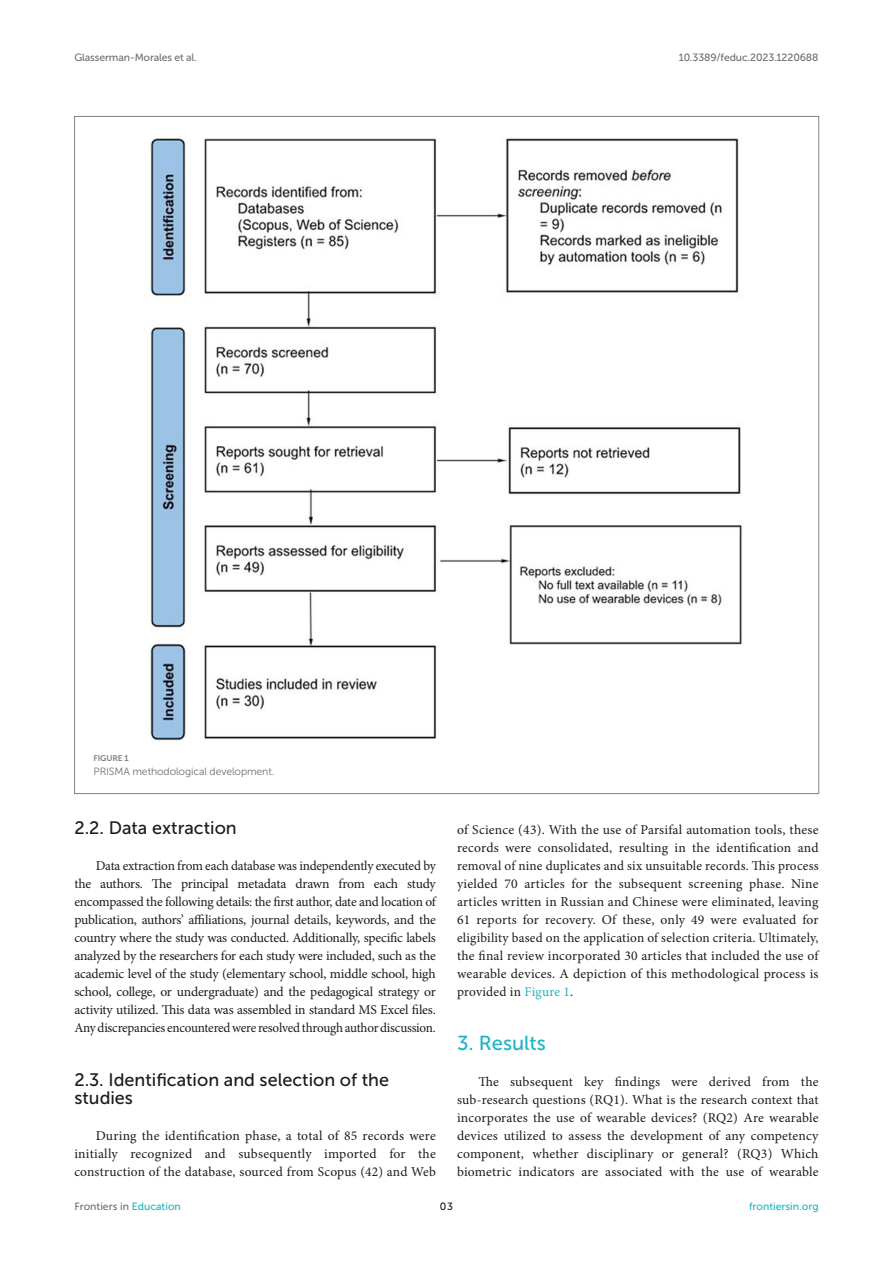
<style>
.page{position:relative;width:893px;height:1263px;background:#fff}
.page>*{position:absolute;margin:0;border:0;box-sizing:border-box;transform-origin:0 0}
.HEAD_1{font:20.25px "Museo Sans 500";color:#1db5c3}
.HEAD_2{font:18px/18px "Museo Sans 500";color:#1b1c1b}
.TEXT_FLUSH{font:13.5px/18px "Minion Pro";letter-spacing:.01em;color:#1b1c1b;text-align:justify}
.t1{font:10.5px "Museo Sans 500";letter-spacing:-.015em;color:#706f70}
.FIG_LEG{font:10.5px "Museo Sans 300";letter-spacing:-.01em;color:#706f70}
.t2{font:10.5px "Museo Sans 500";color:#1db5c3}
.t3{font:10.5px "Museo Sans 500";color:#1b1c1b}
.FIG_HD{font:8.25px "Museo Sans 700";letter-spacing:-.01em;color:#7e7f7f}
.s1{color:#1db5c3}
</style>
<div class="page">
<img style="left:150px;top:138px;width:592px;height:603px">
<p class="t1" style="left:74px;top:51px;width:124px">Glasserman-Morales et al.</p>
<p class="t1" style="left:679px;top:51px;width:141px">10.3389/feduc.2023.1220688</p>
<p class="FIG_HD" style="left:94px;top:754px;width:37px">FIGURE 1</p>
<p class="FIG_LEG" style="left:94px;top:765px;width:182px">PRISMA methodological development.</p>
<p class="HEAD_2" style="left:74px;top:819px;width:164px">2.2. Data extraction</p>
<p class="TEXT_FLUSH" style="left:74px;top:857px;width:363px;text-indent:21px">Data extraction from each database was independently executed by the authors. The principal metadata drawn from each study encompassed the following details: the first author, date and location of publication, authors’ affiliations, journal details, keywords, and the country where the study was conducted. Additionally, specific labels analyzed by the researchers for each study were included, such as the academic level of the study (elementary school, middle school, high school, college, or undergraduate) and the pedagogical strategy or activity utilized. This data was assembled in standard MS Excel files.<br>Any discrepancies encountered were resolved through author discussion.</p>
<p class="HEAD_2" style="left:74px;top:1071px;width:316px">2.3. Identification and selection of the studies</p>
<p class="TEXT_FLUSH" style="left:74px;top:1127px;width:363px;text-indent:21px">During the identification phase, a total of 85 records were initially recognized and subsequently imported for the construction of the database, sourced from Scopus (42) and Web</p>
<p class="TEXT_FLUSH" style="left:457px;top:821px;width:363px">of Science (43). With the use of Parsifal automation tools, these records were consolidated, resulting in the identification and removal of nine duplicates and six unsuitable records. This process yielded 70 articles for the subsequent screening phase. Nine articles written in Russian and Chinese were eliminated, leaving 61 reports for recovery. Of these, only 49 were evaluated for eligibility based on the application of selection criteria. Ultimately, the final review incorporated 30 articles that included the use of wearable devices. A depiction of this methodological process is provided in <span class="s1">Figure 1</span>.</p>
<p class="HEAD_1" style="left:457px;top:1032px;width:90px">3. Results</p>
<p class="TEXT_FLUSH" style="left:457px;top:1073px;width:363px;text-indent:21px">The subsequent key findings were derived from the sub-research questions (RQ1). What is the research context that incorporates the use of wearable devices? (RQ2) Are wearable devices utilized to assess the development of any competency component, whether disciplinary or general? (RQ3) Which biometric indicators are associated with the use of wearable</p>
<p class="t1" style="left:74px;top:1200px;width:108px">Frontiers in <span class="s1">Education</span></p>
<p class="t3" style="left:440px;top:1200px;width:15px">03</p>
<p class="t2" style="left:749px;top:1200px;width:71px">frontiersin.org</p>
</div>
